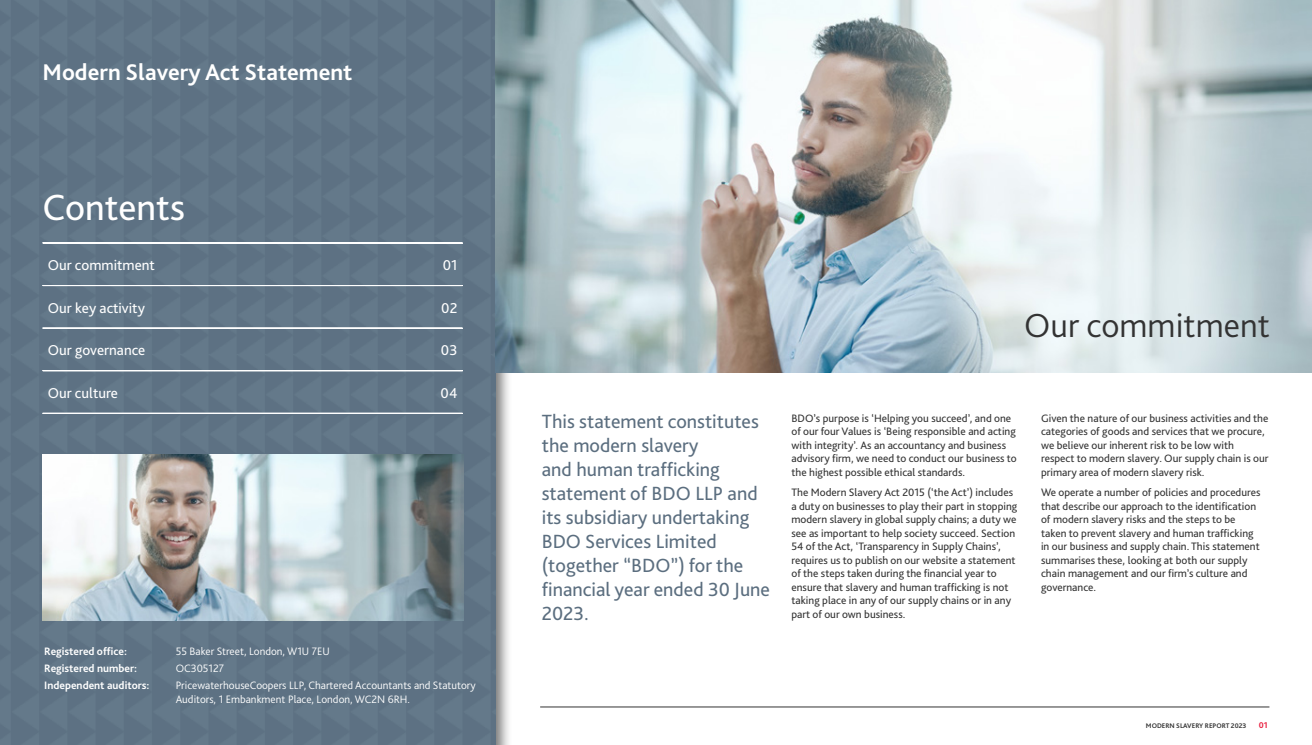
<style>
.page{position:relative;width:1312px;height:745px;background:#fff}
.page>*{position:absolute;margin:0;border:0;box-sizing:border-box;transform-origin:0 0}
.t1{font:38.12px "Bliss Pro";color:#fff}
.t2{font:300 35px "Bliss Pro";color:#333}
.t3{font:700 23.75px "Bliss Pro";color:#fff}
.t4{font:20px/24px "Bliss Pro";color:#5b6e7f}
.t5{font:15px "Bliss Pro";color:#fff}
.t6{font:11.25px/13.5px "Bliss Pro";color:#333}
.t7{font:300 11.25px/13.5px "Bliss Pro";color:#fff}
.t8{font:700 11.25px "Bliss Pro";color:#fff}
.t9{font:700 8.75px "Bliss Pro";color:#e81a3b}
.t10{font:700 7px "Bliss Pro";color:#333}
</style>
<div class="page">
<div style="left:0;top:0;width:495px;height:744px;background:#607485"></div>
<img style="left:495px;top:0;width:816px;height:372px">
<img style="left:43px;top:454px;width:420px;height:166px">
<hr style="left:43px;top:413px;width:171px;height:1px;background:#fff">
<hr style="left:214px;top:413px;width:248px;height:1px;background:#fff">
<hr style="left:43px;top:328px;width:171px;height:1px;background:#fff">
<hr style="left:214px;top:328px;width:248px;height:1px;background:#fff">
<svg style="left:42px;top:285px;width:420px;height:1px"></svg>
<svg style="left:42px;top:370px;width:420px;height:1px"></svg>
<svg style="left:42px;top:412px;width:420px;height:1px"></svg>
<svg style="left:42px;top:242px;width:420px;height:1px"></svg>
<svg style="left:42px;top:327px;width:420px;height:1px"></svg>
<hr style="left:540px;top:706px;width:729px;height:1px;background:#333">
<h3 class="t3" style="left:43px;top:57px;width:311px">Modern Slavery Act Statement</h3>
<h1 class="t1" style="left:43px;top:183px;width:144px">Contents</h1>
<h3 class="t5" style="left:48px;top:255px;width:109px">Our commitment</h3>
<h3 class="t5" style="left:442px;top:255px;width:16px">01</h3>
<h3 class="t5" style="left:48px;top:298px;width:99px">Our key activity</h3>
<h3 class="t5" style="left:441px;top:298px;width:18px">02</h3>
<h3 class="t5" style="left:48px;top:340px;width:99px">Our governance</h3>
<h3 class="t5" style="left:441px;top:340px;width:18px">03</h3>
<h3 class="t5" style="left:48px;top:383px;width:72px">Our culture</h3>
<h3 class="t5" style="left:440px;top:383px;width:18px">04</h3>
<p class="t8" style="left:44px;top:644px;width:84px">Registered office:</p>
<p class="t7" style="left:176px;top:644px;width:155px">55 Baker Street, London, W1U 7EU</p>
<p class="t8" style="left:44px;top:661px;width:94px">Registered number:</p>
<p class="t7" style="left:176px;top:661px;width:50px">OC305127</p>
<p class="t8" style="left:44px;top:678px;width:107px">Independent auditors:</p>
<p class="t7" style="left:176px;top:678px;width:301px">PricewaterhouseCoopers LLP, Chartered Accountants and Statutory<br>Auditors, 1 Embankment Place, London, WC2N 6RH.</p>
<h2 class="t2" style="left:1023px;top:303px;width:247px">Our commitment</h2>
<h3 class="t4" style="left:541px;top:409px;width:230px">This statement constitutes the modern slavery<br>and human trafficking statement of BDO LLP and its subsidiary undertaking<br>BDO Services Limited (together “BDO”) for the financial year ended 30 June<br>2023.</h3>
<p class="t6" style="left:791px;top:410px;width:227px">BDO’s purpose is ‘Helping you succeed’, and one of our four Values is ‘Being responsible and acting with integrity’. As an accountancy and business advisory firm, we need to conduct our business to the highest possible ethical standards.</p>
<p class="t6" style="left:791px;top:485px;width:227px">The Modern Slavery Act 2015 (‘the Act’) includes a duty on businesses to play their part in stopping modern slavery in global supply chains; a duty we see as important to help society succeed. Section 54 of the Act, ‘Transparency in Supply Chains’, requires us to publish on our website a statement of the steps taken during the financial year to ensure that slavery and human trafficking is not taking place in any of our supply chains or in any part of our own business.</p>
<p class="t6" style="left:1040px;top:410px;width:229px">Given the nature of our business activities and the categories of goods and services that we procure, we believe our inherent risk to be low with respect to modern slavery. Our supply chain is our primary area of modern slavery risk.</p>
<p class="t6" style="left:1040px;top:485px;width:221px">We operate a number of policies and procedures that describe our approach to the identification of modern slavery risks and the steps to be taken to prevent slavery and human trafficking in our business and supply chain. This statement summarises these, looking at both our supply chain management and our firm’s culture and governance.</p>
<p class="t10" style="left:1145px;top:720px;width:102px">MODERN SLAVERY REPORT 2023</p>
<p class="t9" style="left:1258px;top:718px;width:10px">01</p>
</div>
